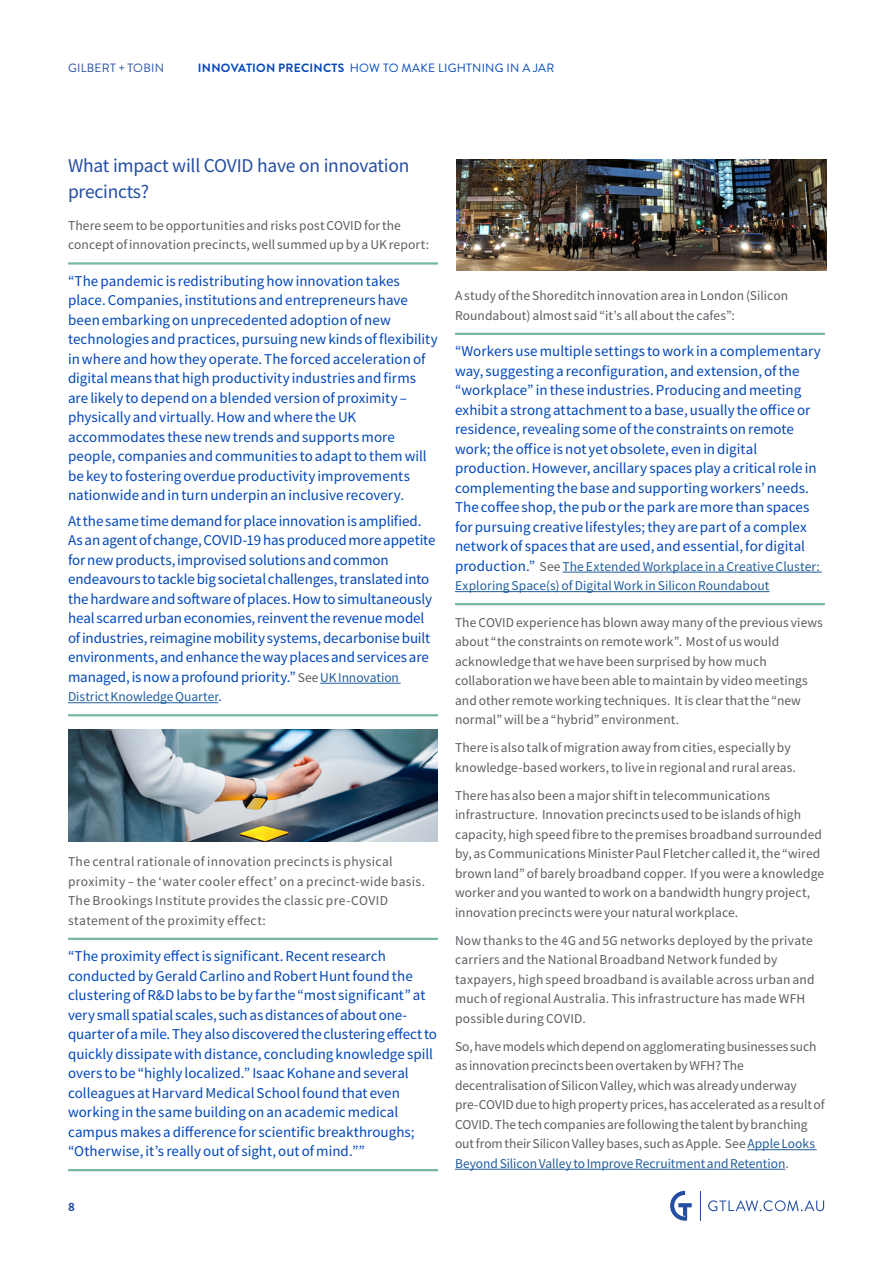
<style>
.page{position:relative;width:893px;height:1263px;background:#fff}
.page>*{position:absolute;margin:0;border:0;box-sizing:border-box;transform-origin:0 0}
.Primary_paragraph_Po{font:19.5px/25.5px "Source Sans Pro";letter-spacing:-.01em;color:#244ea2}
.pull_out_paragraph{font:15px/19.5px "Source Sans Pro";color:#0047bb}
.Body_copy_Pos{font:13.5px/19.5px "Source Sans Pro";letter-spacing:.01em;color:#5a5d62}
.Body_copy_Pos-2{font:13.5px/19.5px "Source Sans Pro";letter-spacing:.03em;color:#5a5d62}
.pull_out_paragraph-2{font:13.5px/19.5px "Source Sans Pro";letter-spacing:.005em;color:#215e9e}
.t1{font:12px "Brandon Grotesque";letter-spacing:.02em;color:#0047bb}
.t2{font:12px "Brandon Grotesque";letter-spacing:.02em;color:#244ea2}
.t3{font:700 12px "Brandon Grotesque";color:#244ea2}
.s1{font-weight:700}
.s2{font-size:13.5px;color:#5a5d62}
.s3{font-size:13.5px;color:#215e9e}
.s4{color:#0047bb}
.s5{font-size:15px;color:#0047bb}
.s6{color:#5a5d62}
.s7{color:#215e9e}
</style>
<div class="page">
<svg style="left:670px;top:1191px;width:22px;height:30px"></svg>
<hr style="left:700px;top:1191px;width:1px;height:30px;background:#244ea2">
<svg style="left:708px;top:1200px;width:116px;height:11px"></svg>
<img style="left:456px;top:160px;width:370px;height:110px">
<hr style="left:455px;top:333px;width:370px;height:2px;background:#76b7a7">
<hr style="left:562px;top:572px;width:260px;height:1px;background:#215e9e">
<hr style="left:455px;top:603px;width:370px;height:2px;background:#76b7a7">
<hr style="left:455px;top:591px;width:314px;height:1px;background:#215e9e">
<hr style="left:747px;top:1149px;width:70px;height:1px;background:#215e9e">
<hr style="left:455px;top:1169px;width:330px;height:1px;background:#215e9e">
<hr style="left:68px;top:262px;width:370px;height:3px;background:#76b7a7">
<hr style="left:320px;top:683px;width:81px;height:1px;background:#215e9e">
<hr style="left:68px;top:714px;width:370px;height:2px;background:#76b7a7">
<hr style="left:68px;top:702px;width:150px;height:1px;background:#215e9e">
<img style="left:68px;top:730px;width:370px;height:112px">
<hr style="left:68px;top:938px;width:370px;height:2px;background:#76b7a7">
<hr style="left:68px;top:1169px;width:370px;height:2px;background:#76b7a7">
<p class="t2" style="left:68px;top:60px;width:97px">GILBERT + TOBIN</p>
<p class="t1" style="left:198px;top:60px;width:358px"><span class="s1">INNOVATION PRECINCTS</span> HOW TO MAKE LIGHTNING IN A JAR</p>
<p class="Primary_paragraph_Po" style="left:68px;top:153px;width:343px">What impact will COVID have on innovation precincts?</p>
<p class="Body_copy_Pos" style="left:68px;top:215px;width:362px">There seem to be opportunities and risks post COVID for the concept of innovation precincts, well summed up by a UK report:</p>
<p class="pull_out_paragraph" style="left:68px;top:271px;width:371px">“The pandemic is redistributing how innovation takes place. Companies, institutions and entrepreneurs have been embarking on unprecedented adoption of new technologies and practices, pursuing new kinds of flexibility in where and how they operate. The forced acceleration of digital means that high productivity industries and firms are likely to depend on a blended version of proximity – physically and virtually. How and where the UK accommodates these new trends and supports more people, companies and communities to adapt to them will be key to fostering overdue productivity improvements nationwide and in turn underpin an inclusive recovery.</p>
<p class="pull_out_paragraph" style="left:68px;top:511px;width:369px">At the same time demand for place innovation is amplified.<br>As an agent of change, COVID-19 has produced more appetite for new products, improvised solutions and common endeavours to tackle big societal challenges, translated into the hardware and software of places. How to simultaneously heal scarred urban economies, reinvent the revenue model of industries, reimagine mobility systems, decarbonise built environments, and enhance the way places and services are managed, is now a profound priority.” <span class="s2">See</span><span class="s3">UK Innovation</span></p>
<p class="pull_out_paragraph-2" style="left:68px;top:687px;width:155px">District Knowledge Quarter<span class="s4">.</span></p>
<p class="Body_copy_Pos-2" style="left:68px;top:852px;width:359px">The central rationale of innovation precincts is physical proximity – the ‘water cooler effect’ on a precinct-wide basis.<br>The Brookings Institute provides the classic pre-COVID statement of the proximity effect:</p>
<p class="pull_out_paragraph" style="left:68px;top:946px;width:371px">“The proximity effect is significant. Recent research conducted by Gerald Carlino and Robert Hunt found the clustering of R&amp;D labs to be by far the “most significant” at very small spatial scales, such as distances of about one&shy;quarter of a mile. They also discovered the clustering effect to quickly dissipate with distance, concluding knowledge spill overs to be “highly localized.” Isaac Kohane and several colleagues at Harvard Medical School found that even working in the same building on an academic medical campus makes a difference for scientific breakthroughs; “Otherwise, it’s really out of sight, out of mind.””</p>
<p class="t3" style="left:68px;top:1199px;width:8px">8</p>
<p class="Body_copy_Pos" style="left:455px;top:286px;width:335px">A study of the Shoreditch innovation area in London (Silicon<br>Roundabout) almost said “it’s all about the cafes”:</p>
<p class="pull_out_paragraph" style="left:455px;top:341px;width:367px">“Workers use multiple settings to work in a complementary way, suggesting a reconfiguration, and extension, of the “workplace” in these industries. Producing and meeting exhibit a strong attachment to a base, usually the office or residence, revealing some of the constraints on remote work; the office is not yet obsolete, even in digital production. However, ancillary spaces play a critical role in complementing the base and supporting workers’ needs.<br>The coffee shop, the pub or the park are more than spaces for pursuing creative lifestyles; they are part of a complex network of spaces that are used, and essential, for digital</p>
<p class="pull_out_paragraph-2" style="left:455px;top:556px;width:366px"><span class="s5">production.”</span> <span class="s6">See</span> The Extended Workplace in a Creative Cluster:<br>Exploring Space(s) of Digital Work in Silicon Roundabout</p>
<p class="Body_copy_Pos" style="left:455px;top:612px;width:369px">The COVID experience has blown away many of the previous views about “the constraints on remote work”. Most of us would acknowledge that we have been surprised by how much collaboration we have been able to maintain by video meetings and other remote working techniques. It is clear that the “new normal” will be a “hybrid” environment.</p>
<p class="Body_copy_Pos" style="left:455px;top:738px;width:342px">There is also talk of migration away from cities, especially by knowledge-based workers, to live in regional and rural areas.</p>
<p class="Body_copy_Pos" style="left:455px;top:785px;width:371px">There has also been a major shift in telecommunications infrastructure. Innovation precincts used to be islands of high capacity, high speed fibre to the premises broadband surrounded by, as Communications Minister Paul Fletcher called it, the “wired brown land” of barely broadband copper. If you were a knowledge worker and you wanted to work on a bandwidth hungry project, innovation precincts were your natural workplace.</p>
<p class="Body_copy_Pos" style="left:455px;top:930px;width:361px">Now thanks to the 4G and 5G networks deployed by the private carriers and the National Broadband Network funded by taxpayers, high speed broadband is available across urban and much of regional Australia. This infrastructure has made WFH possible during COVID.</p>
<p class="Body_copy_Pos" style="left:455px;top:1036px;width:371px">So, have models which depend on agglomerating businesses such as innovation precincts been overtaken by WFH? The decentralisation of Silicon Valley, which was already underway pre-COVID due to high property prices, has accelerated as a result of COVID. The tech companies are following the talent by branching out from their Silicon Valley bases, such as Apple. See <span class="s7">Apple Looks Beyond Silicon Valley to Improve Recruitment and Retention</span>.</p>
</div>
